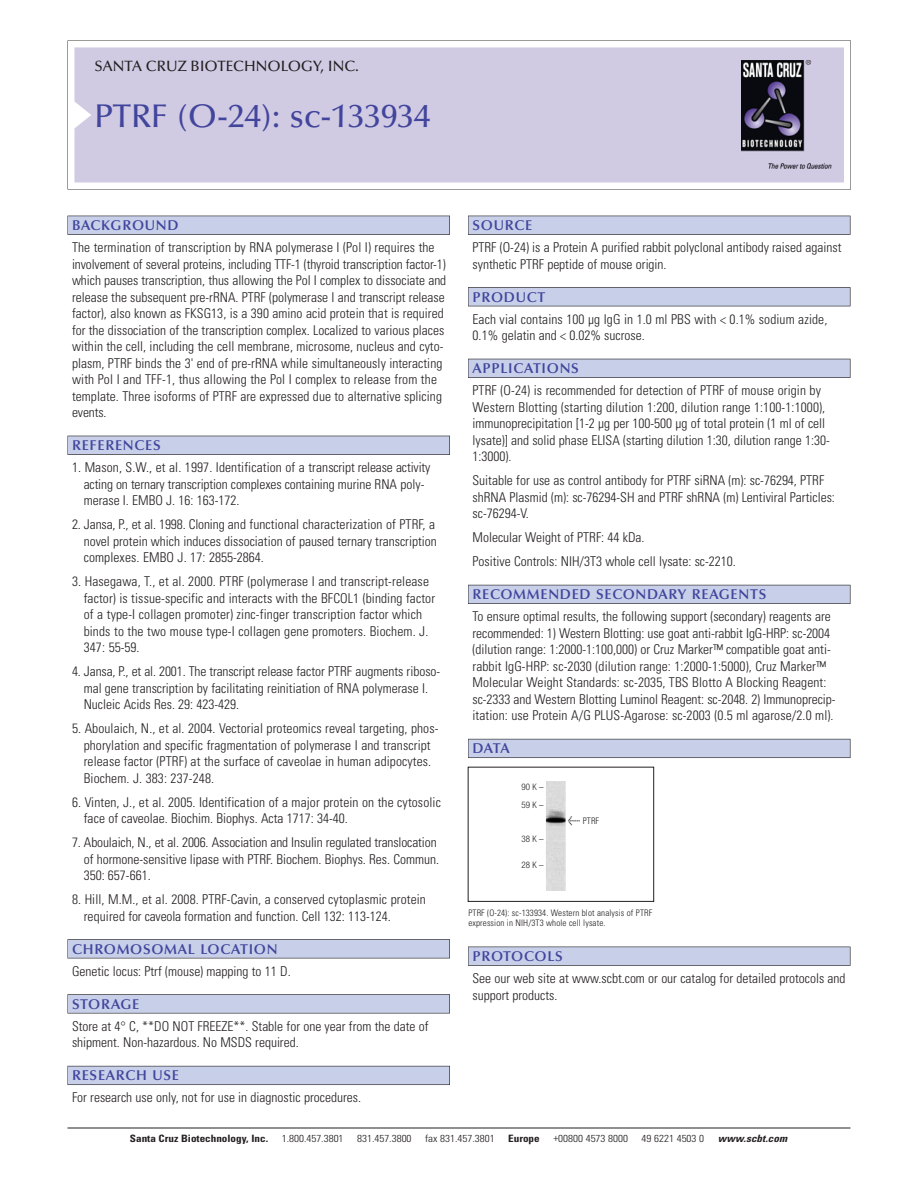
<style>
.page{position:relative;width:918px;height:1188px;background:#fff}
.page>*{position:absolute;margin:0;border:0;box-sizing:border-box;transform-origin:0 0}
.t1{font:500 33px "Optima";color:#41459c}
.t2{font:500 15px "Optima";color:#231f20}
.t3{font:600 14.25px "Optima";letter-spacing:.05em;color:#41459c}
.t4{font:300 condensed 13.5px/16.5px "Univers";color:#231f20}
.t5{font:300 condensed 10.2px "Univers";color:#231f20;scale:1.1 1}
.t6{font:700 condensed 10.2px "Univers";color:#231f20;scale:1.1 1}
.t7{font:italic 700 condensed 10.2px "Univers";color:#231f20;scale:1.1 1}
.t8{font:300 condensed 9px/10.5px "Univers";letter-spacing:.015em;color:#231f20}
.t9{font:300 condensed 9px/18px "Helvetica Neue";color:#231f20}
.s1{font-family:"Meta Plus";font-weight:400;font-stretch:normal;font-size:10.5px}
</style>
<div class="page">
<svg style="left:68px;top:40px;width:783px;height:149px"></svg>
<div style="left:74px;top:47px;width:770px;height:135px;background:#d1cae3"></div>
<img style="left:741px;top:60px;width:90px;height:108px">
<div style="left:68px;top:216px;width:382px;height:19px;background:#64636a"></div>
<div style="left:68px;top:216px;width:381px;height:18px;background:#c7cfe9"></div>
<div style="left:68px;top:436px;width:382px;height:19px;background:#62626a"></div>
<div style="left:68px;top:436px;width:381px;height:18px;background:#c7cfe9"></div>
<div style="left:68px;top:939px;width:382px;height:19px;background:#67666b"></div>
<div style="left:68px;top:940px;width:381px;height:18px;background:#c7cfe9"></div>
<div style="left:68px;top:994px;width:382px;height:19px;background:#6b696e"></div>
<div style="left:68px;top:995px;width:381px;height:18px;background:#c7cfe9"></div>
<div style="left:68px;top:1066px;width:382px;height:19px;background:#696a75"></div>
<div style="left:68px;top:1066px;width:381px;height:18px;background:#c7cfe9"></div>
<div style="left:468px;top:216px;width:382px;height:19px;background:#64636a"></div>
<div style="left:468px;top:216px;width:382px;height:18px;background:#c7cfe9"></div>
<div style="left:468px;top:287px;width:382px;height:19px;background:#64636a"></div>
<div style="left:468px;top:288px;width:382px;height:18px;background:#c7cfe9"></div>
<div style="left:468px;top:359px;width:382px;height:19px;background:#63636c"></div>
<div style="left:468px;top:359px;width:382px;height:18px;background:#c7cfe9"></div>
<div style="left:468px;top:585px;width:382px;height:19px;background:#63646e"></div>
<div style="left:468px;top:585px;width:382px;height:18px;background:#c7cfe9"></div>
<div style="left:468px;top:739px;width:382px;height:19px;background:#696a75"></div>
<div style="left:468px;top:739px;width:382px;height:18px;background:#c7cfe9"></div>
<div style="left:468px;top:947px;width:382px;height:19px;background:#67666b"></div>
<div style="left:468px;top:947px;width:382px;height:18px;background:#c7cfe9"></div>
<hr style="left:68px;top:1128px;width:782px;height:1px;background:#231f20">
<div style="left:468px;top:767px;width:186px;height:135px;border:1px solid #231f20"></div>
<img style="left:546px;top:781px;width:20px;height:110px">
<p class="t2" style="left:94px;top:60px;width:266px">SANTA CRUZ BIOTECHNOLOGY, INC.</p>
<h1 class="t1" style="left:94px;top:102px;width:338px">PTRF (O-24): sc-133934</h1>
<p class="t3" style="left:72px;top:219px;width:108px">BACKGROUND</p>
<p class="t4" style="left:72px;top:240px;width:376px">The termination of transcription by RNA polymerase I (Pol I) requires the involvement of several proteins, including TTF-1 (thyroid transcription factor-1) which pauses transcription, thus allowing the Pol I complex to dissociate and release the subsequent pre-rRNA. PTRF (polymerase I and transcript release factor), also known as FKSG13, is a 390 amino acid protein that is required for the dissociation of the transcription complex. Localized to various places within the cell, including the cell membrane, microsome, nucleus and cyto&shy;plasm, PTRF binds the 3' end of pre-rRNA while simultaneously interacting with Pol I and TFF-1, thus allowing the Pol I complex to release from the template. Three isoforms of PTRF are expressed due to alternative splicing events.</p>
<p class="t3" style="left:72px;top:439px;width:90px">REFERENCES</p>
<p class="t4" style="left:84px;top:460px;width:348px;text-indent:-12px">1. Mason, S.W., et al. 1997. Identification of a transcript release activity acting on ternary transcription complexes containing murine RNA poly&shy;merase I. EMBO J. 16: 163-172.</p>
<p class="t4" style="left:84px;top:517px;width:355px;text-align:justify;text-indent:-12px">2. Jansa, P., et al. 1998. Cloning and functional characterization of PTRF, a novel protein which induces dissociation of paused ternary transcription complexes. EMBO J. 17: 2855-2864.</p>
<p class="t4" style="left:84px;top:574px;width:353px;text-indent:-12px">3. Hasegawa, T., et al. 2000. PTRF (polymerase I and transcript-release factor) is tissue-specific and interacts with the BFCOL1 (binding factor of a type-I collagen promoter) zinc-finger transcription factor which binds to the two mouse type-I collagen gene promoters. Biochem. J.<br>347: 55-59.</p>
<p class="t4" style="left:84px;top:664px;width:358px;text-indent:-12px">4. Jansa, P., et al. 2001. The transcript release factor PTRF augments riboso&shy;mal gene transcription by facilitating reinitiation of RNA polymerase I.<br>Nucleic Acids Res. 29: 423-429.</p>
<p class="t4" style="left:84px;top:721px;width:356px;text-indent:-12px">5. Aboulaich, N., et al. 2004. Vectorial proteomics reveal targeting, phos&shy;phorylation and specific fragmentation of polymerase I and transcript release factor (PTRF) at the surface of caveolae in human adipocytes.<br>Biochem. J. 383: 237-248.</p>
<p class="t4" style="left:84px;top:795px;width:359px;text-indent:-12px">6. Vinten, J., et al. 2005. Identification of a major protein on the cytosolic face of caveolae. Biochim. Biophys. Acta 1717: 34-40.</p>
<p class="t4" style="left:84px;top:835px;width:357px;text-indent:-12px">7. Aboulaich, N., et al. 2006. Association and Insulin regulated translocation of hormone-sensitive lipase with PTRF. Biochem. Biophys. Res. Commun.<br>350: 657-661.</p>
<p class="t4" style="left:84px;top:892px;width:344px;text-indent:-12px">8. Hill, M.M., et al. 2008. PTRF-Cavin, a conserved cytoplasmic protein required for caveola formation and function. Cell 132: 113-124.</p>
<p class="t3" style="left:72px;top:943px;width:207px">CHROMOSOMAL LOCATION</p>
<p class="t4" style="left:72px;top:964px;width:220px">Genetic locus: Ptrf (mouse) mapping to 11 D.</p>
<p class="t3" style="left:72px;top:998px;width:69px">STORAGE</p>
<p class="t4" style="left:72px;top:1019px;width:358px">Store at 4° C, **DO NOT FREEZE**. Stable for one year from the date of shipment. Non-hazardous. No MSDS required.</p>
<p class="t3" style="left:72px;top:1069px;width:109px">RESEARCH USE</p>
<p class="t4" style="left:72px;top:1091px;width:290px">For research use only, not for use in diagnostic procedures.</p>
<p class="t3" style="left:473px;top:219px;width:61px">SOURCE</p>
<p class="t4" style="left:473px;top:240px;width:370px">PTRF (O-24) is a Protein A purified rabbit polyclonal antibody raised against synthetic PTRF peptide of mouse origin.</p>
<p class="t3" style="left:473px;top:291px;width:74px">PRODUCT</p>
<p class="t4" style="left:473px;top:312px;width:356px">Each vial contains 100 µg IgG in 1.0 ml PBS with &lt; 0.1% sodium azide,<br>0.1% gelatin and &lt; 0.02% sucrose.</p>
<p class="t3" style="left:473px;top:362px;width:108px">APPLICATIONS</p>
<p class="t4" style="left:473px;top:384px;width:359px">PTRF (O-24) is recommended for detection of PTRF of mouse origin by Western Blotting (starting dilution 1:200, dilution range 1:100-1:1000), immunoprecipitation [1-2 µg per 100-500 µg of total protein (1 ml of cell lysate)] and solid phase ELISA (starting dilution 1:30, dilution range 1:30- 1:3000).</p>
<p class="t4" style="left:473px;top:474px;width:364px">Suitable for use as control antibody for PTRF siRNA (m): sc-76294, PTRF shRNA Plasmid (m): sc-76294-SH and PTRF shRNA (m) Lentiviral Particles: sc-76294-V.</p>
<p class="t4" style="left:473px;top:527px;width:265px;line-height:24px">Molecular Weight of PTRF: 44 kDa.<br>Positive Controls: NIH/3T3 whole cell lysate: sc-2210.</p>
<p class="t3" style="left:473px;top:588px;width:295px">RECOMMENDED SECONDARY REAGENTS</p>
<p class="t4" style="left:473px;top:610px;width:364px">To ensure optimal results, the following support (secondary) reagents are recommended: 1) Western Blotting: use goat anti-rabbit IgG-HRP: sc-2004 (dilution range: 1:2000-1:100,000) or Cruz Marker™ compatible goat anti&shy;rabbit IgG-HRP: sc-2030 (dilution range: 1:2000-1:5000), Cruz Marker™ Molecular Weight Standards: sc-2035, TBS Blotto A Blocking Reagent: sc-2333 and Western Blotting Luminol Reagent: sc-2048. 2) Immunoprecip&shy;itation: use Protein A/G PLUS-Agarose: sc-2003 (0.5 ml agarose/2.0 ml).</p>
<p class="t3" style="left:473px;top:742px;width:39px">DATA</p>
<p class="t9" style="left:522px;top:778px;width:24px">90 K –<br>59 K –</p>
<p class="t9" style="left:522px;top:831px;width:24px">38 K –</p>
<p class="t9" style="left:522px;top:856px;width:24px">28 K –</p>
<p class="t8" style="left:568px;top:816px;width:33px"><span class="s1">&lt;</span> PTRF</p>
<p class="t8" style="left:468px;top:908px;width:185px">PTRF (O-24): sc-133934. Western blot analysis of PTRF expression in NIH/3T3 whole cell lysate.</p>
<p class="t3" style="left:473px;top:950px;width:92px">PROTOCOLS</p>
<p class="t4" style="left:473px;top:971px;width:375px">See our web site at www.scbt.com or our catalog for detailed protocols and support products.</p>
<p class="t6" style="left:130px;top:1135px;width:127px">Santa Cruz Biotechnology, Inc.</p>
<p class="t5" style="left:282px;top:1135px;width:58px">1.800.457.3801</p>
<p class="t5" style="left:357px;top:1135px;width:51px">831.457.3800</p>
<p class="t5" style="left:425px;top:1135px;width:65px">fax 831.457.3801</p>
<p class="t6" style="left:508px;top:1135px;width:30px">Europe</p>
<p class="t5" style="left:553px;top:1135px;width:69px">+00800 4573 8000</p>
<p class="t5" style="left:642px;top:1135px;width:58px">49 6221 4503 0</p>
<p class="t7" style="left:718px;top:1135px;width:67px">www.scbt.com</p>
</div>
